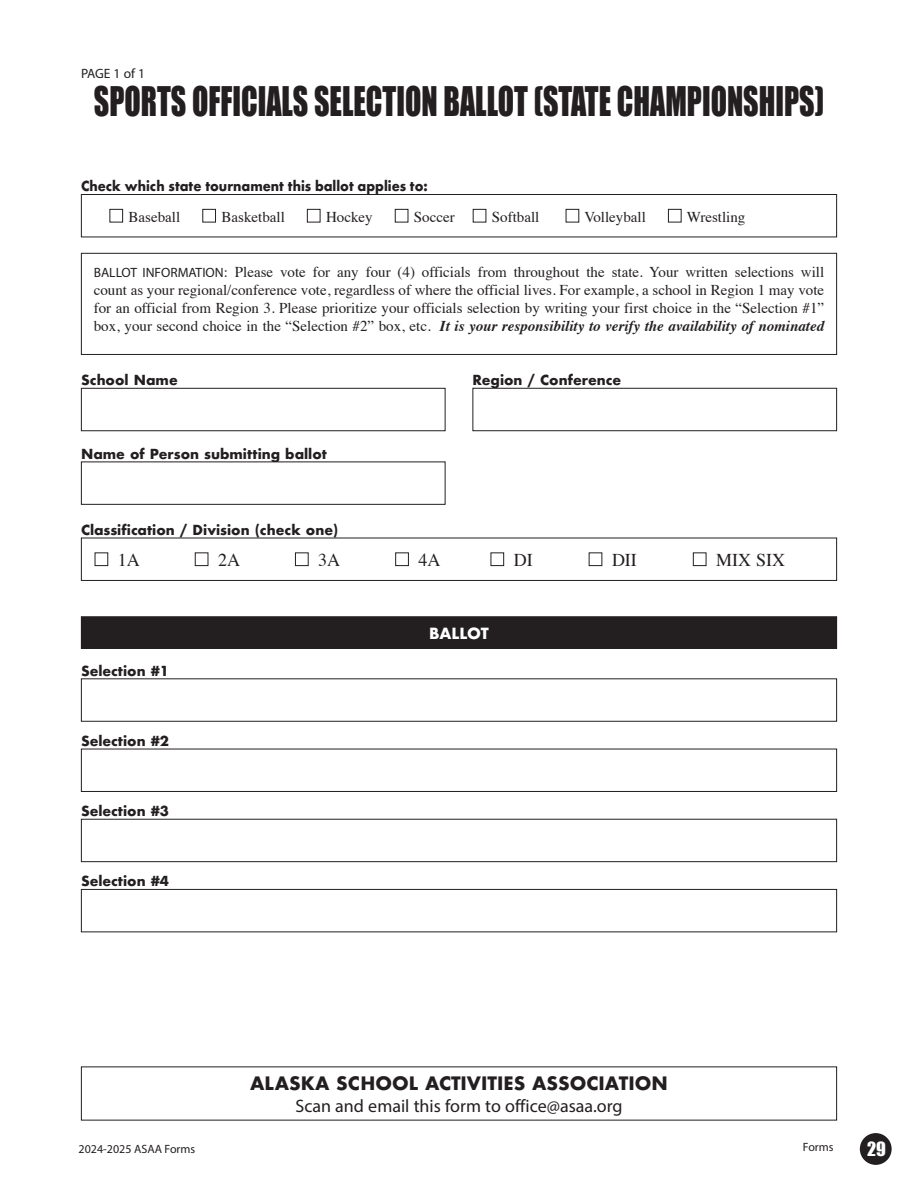
<style>
.page{position:relative;width:918px;height:1188px;background:#fff}
.page>*{position:absolute;margin:0;border:0;box-sizing:border-box;transform-origin:0 0}
.t1{font:37.5px "Impact";color:#231f20;scale:.8 1}
.t2{font:18px "Myriad Pro";color:#231f20}
.t3{font:700 18px "Futura";color:#231f20}
.t4{font:18px "Times";color:#231f20}
.t5{font:18px "Impact";color:#fff}
.t6{font:15px/18px "Times";color:#231f20;text-align:justify}
.t7{font:700 15px "Futura";letter-spacing:-.01em;color:#fff}
.t8{font:700 13.5px "Futura";color:#231f20}
.t9{font:700 13.5px "Futura";color:#231f20;scale:.93 1}
.t10{font:13.5px "Myriad Pro";letter-spacing:-.01em;color:#231f20}
.t11{font:12px "Myriad Pro";color:#231f20}
.s1{font-family:"Myriad Pro";font-size:13.5px}
.s2{font-weight:700;font-style:italic}
</style>
<div class="page">
<div style="left:860px;top:1133px;width:32px;height:32px;background:#231f20;border-radius:50%"></div>
<div style="left:81px;top:253px;width:756px;height:102px;border:1px solid #231f20"></div>
<div style="left:81px;top:388px;width:365px;height:43px;border:1px solid #231f20"></div>
<div style="left:110px;top:209px;width:13px;height:13px;border:1px solid #231f20"></div>
<div style="left:202px;top:209px;width:14px;height:13px;border:1px solid #231f20"></div>
<div style="left:307px;top:209px;width:13px;height:13px;border:1px solid #231f20"></div>
<div style="left:395px;top:209px;width:13px;height:13px;border:1px solid #231f20"></div>
<div style="left:473px;top:209px;width:13px;height:13px;border:1px solid #231f20"></div>
<div style="left:566px;top:209px;width:13px;height:13px;border:1px solid #231f20"></div>
<div style="left:668px;top:209px;width:14px;height:13px;border:1px solid #231f20"></div>
<div style="left:81px;top:194px;width:756px;height:43px;border:1px solid #231f20"></div>
<div style="left:81px;top:462px;width:365px;height:43px;border:1px solid #231f20"></div>
<div style="left:95px;top:552px;width:13px;height:14px;border:1px solid #231f20"></div>
<div style="left:195px;top:552px;width:13px;height:14px;border:1px solid #231f20"></div>
<div style="left:295px;top:552px;width:14px;height:14px;border:1px solid #231f20"></div>
<div style="left:395px;top:552px;width:14px;height:14px;border:1px solid #231f20"></div>
<div style="left:491px;top:552px;width:13px;height:14px;border:1px solid #231f20"></div>
<div style="left:589px;top:552px;width:13px;height:14px;border:1px solid #231f20"></div>
<div style="left:693px;top:552px;width:13px;height:14px;border:1px solid #231f20"></div>
<div style="left:81px;top:538px;width:756px;height:43px;border:1px solid #231f20"></div>
<div style="left:472px;top:388px;width:365px;height:43px;border:1px solid #231f20"></div>
<div style="left:81px;top:617px;width:756px;height:31px;background:#231f20"></div>
<div style="left:81px;top:616px;width:756px;height:33px;border:1px solid #231f20"></div>
<div style="left:81px;top:678px;width:756px;height:44px;border:1px solid #231f20"></div>
<div style="left:81px;top:749px;width:756px;height:43px;border:1px solid #231f20"></div>
<div style="left:81px;top:819px;width:756px;height:43px;border:1px solid #231f20"></div>
<div style="left:81px;top:889px;width:756px;height:43px;border:1px solid #231f20"></div>
<p class="t10" style="left:81px;top:65px;width:66px">PAGE 1 of 1</p>
<h1 class="t1" style="left:94px;top:78px;width:914px">SPORTS OFFICIALS SELECTION BALLOT (STATE CHAMPIONSHIPS)</h1>
<p class="t9" style="left:81px;top:177px;width:374px">Check which state tournament this ballot applies to:</p>
<p class="t6" style="left:129px;top:210px;width:53px">Baseball</p>
<p class="t6" style="left:222px;top:210px;width:65px">Basketball</p>
<p class="t6" style="left:326px;top:210px;width:48px">Hockey</p>
<p class="t6" style="left:414px;top:210px;width:42px">Soccer</p>
<p class="t6" style="left:492px;top:210px;width:49px">Softball</p>
<p class="t6" style="left:585px;top:210px;width:63px">Volleyball</p>
<p class="t6" style="left:687px;top:210px;width:60px">Wrestling</p>
<p class="t6" style="left:94px;top:264px;width:732px"><span class="s1">BALLOT INFORMATION</span>: Please vote for any four (4) officials from throughout the state. Your written selections will count as your regional/conference vote, regardless of where the official lives. For example, a school in Region 1 may vote for an official from Region 3. Please prioritize your officials selection by writing your first choice in the “Selection #1” box, your second choice in the “Selection #2” box, etc. <span class="s2">It is your responsibility to verify the availability of nominated</span></p>
<p class="t8" style="left:81px;top:371px;width:98px">School Name</p>
<p class="t8" style="left:81px;top:445px;width:247px">Name of Person submitting ballot</p>
<p class="t8" style="left:472px;top:371px;width:150px">Region / Conference</p>
<p class="t8" style="left:81px;top:521px;width:259px">Classification / Division (check one)</p>
<p class="t4" style="left:118px;top:552px;width:23px">1A</p>
<p class="t4" style="left:218px;top:552px;width:23px">2A</p>
<p class="t4" style="left:318px;top:552px;width:23px">3A</p>
<p class="t4" style="left:419px;top:552px;width:23px">4A</p>
<p class="t4" style="left:514px;top:552px;width:20px">DI</p>
<p class="t4" style="left:612px;top:552px;width:26px">DII</p>
<p class="t4" style="left:716px;top:552px;width:70px">MIX SIX</p>
<p class="t8" style="left:81px;top:662px;width:90px">Selection #1</p>
<p class="t8" style="left:81px;top:732px;width:90px">Selection #2</p>
<p class="t8" style="left:81px;top:802px;width:90px">Selection #3</p>
<p class="t8" style="left:81px;top:872px;width:90px">Selection #4</p>
<p class="t7" style="left:429px;top:623px;width:61px">BALLOT</p>
<p class="t3" style="left:250px;top:1071px;width:419px">ALASKA SCHOOL ACTIVITIES ASSOCIATION</p>
<p class="t2" style="left:295px;top:1095px;width:329px">Scan and email this form to office@asaa.org</p>
<p class="t11" style="left:79px;top:1142px;width:118px">2024-2025 ASAA Forms</p>
<p class="t5" style="left:867px;top:1138px;width:20px">29</p>
<p class="t11" style="left:803px;top:1140px;width:32px">Forms</p>
</div>
